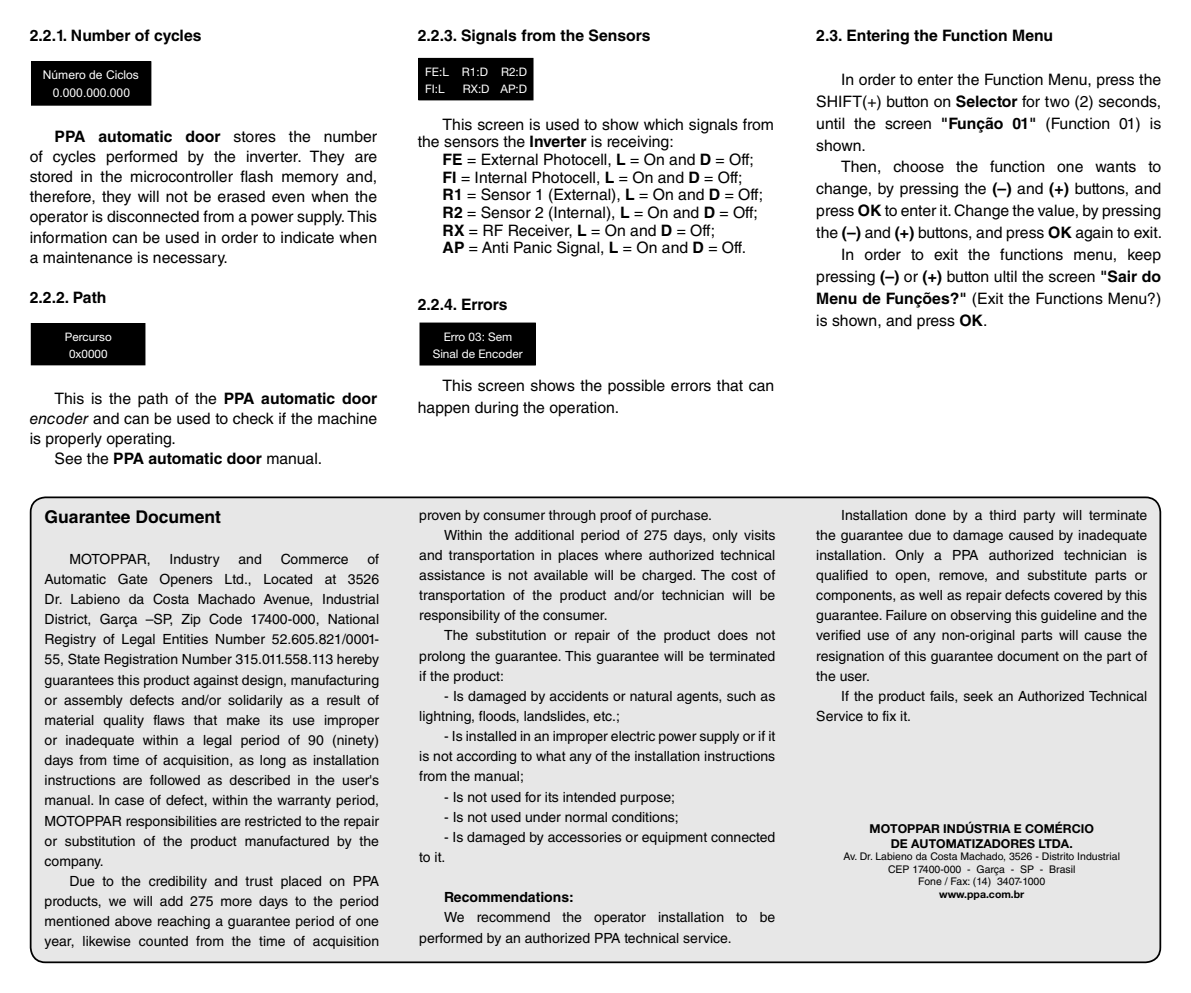
<style>
.page{position:relative;width:1191px;height:993px;background:#fff}
.page>*{position:absolute;margin:0;border:0;box-sizing:border-box;transform-origin:0 0}
.t1{font:700 17.5px "Helvetica LT Std";color:#000}
.t2{font:15.75px/21.9px "Helvetica LT Std";color:#000;text-align:justify}
.t3{font:700 15.75px "Helvetica LT Std";color:#000}
.t4{font:14px/20.1px "Helvetica LT Std";color:#000;text-align:justify}
.t5{font:700 14px "Helvetica LT Std";color:#000}
.t6{font:700 12.25px "Helvetica Neue LT Std";color:#000}
.t7{font:12.08px/18px "Arial";color:#fff;text-align:center}
.t8{font:11.72px/17.5px "Helvetica Neue LT Std";color:#fff;text-align:center}
.t9{font:10.5px "Helvetica LT Std";color:#000}
.t10{font:700 10.5px "Helvetica Neue LT Std";color:#000}
.s1{font-weight:700}
.s2{font-style:italic}
.s3{font-weight:400}
</style>
<div class="page">
<div style="left:31px;top:497px;width:1129px;height:464px;background:#e7e7e7;border-radius:15px"></div>
<div style="left:420px;top:323px;width:115px;height:42px;background:#000"></div>
<div style="left:419px;top:322px;width:117px;height:43px;border:1px solid #000"></div>
<div style="left:419px;top:58px;width:114px;height:42px;background:#000"></div>
<div style="left:31px;top:323px;width:114px;height:42px;background:#000"></div>
<div style="left:31px;top:62px;width:120px;height:43px;background:#000"></div>
<div style="left:31px;top:61px;width:120px;height:45px;border:1px solid #000"></div>
<p class="t3" style="left:30px;top:26px;width:173px">2.2.1. Number of cycles</p>
<p class="t7" style="left:43px;top:66px;width:98px">Número de Ciclos<br>0.000.000.000</p>
<p class="t2" style="left:30px;top:126px;width:349px;line-height:20.1px;text-indent:25px"><span class="s1">PPA automatic door</span> stores the number of cycles performed by the inverter. They are stored in the microcontroller flash memory and, therefore, they will not be erased even when the operator is disconnected from a power supply. This information can be used in order to indicate when a maintenance is necessary.</p>
<p class="t3" style="left:30px;top:288px;width:78px">2.2.2. Path</p>
<p class="t8" style="left:65px;top:328px;width:48px">Percurso<br>0x0000</p>
<p class="t2" style="left:30px;top:388px;width:349px;line-height:20.1px;text-indent:25px">This is the path of the <span class="s1">PPA automatic door </span><span class="s2">encoder</span> and can be used to check if the machine is properly operating.</p>
<p class="t3" style="left:55px;top:449px;width:269px"><span class="s3">See the</span> PPA automatic door <span class="s3">manual.</span></p>
<p class="t1" style="left:45px;top:506px;width:178px">Guarantee Document</p>
<p class="t4" style="left:69px;top:548px;width:83px">MOTOPPAR,</p>
<p class="t4" style="left:169px;top:548px;width:52px">Industry</p>
<p class="t4" style="left:238px;top:548px;width:25px">and</p>
<p class="t4" style="left:281px;top:548px;width:69px">Commerce</p>
<p class="t4" style="left:45px;top:548px;width:336px;text-indent:323px">of Automatic Gate Openers Ltd., Located at 3526<br>Dr. Labieno da Costa Machado Avenue, Industrial District, Garça –SP, Zip Code 17400-000, National Registry of Legal Entities Number 52.605.821/0001- 55, State Registration Number 315.011.558.113 hereby guarantees this product against design, manufacturing or assembly defects and/or solidarily as a result of material quality flaws that make its use improper or inadequate within a legal period of 90 (ninety) days from time of acquisition, as long as installation instructions are followed as described in the user's manual. In case of defect, within the warranty period, MOTOPPAR responsibilities are restricted to the repair or substitution of the product manufactured by the company.</p>
<p class="t4" style="left:45px;top:870px;width:336px;text-indent:25px">Due to the credibility and trust placed on PPA products, we will add 275 more days to the period mentioned above reaching a guarantee period of one year, likewise counted from the time of acquisition</p>
<p class="t3" style="left:418px;top:26px;width:234px">2.2.3. Signals from the Sensors</p>
<p class="t8" style="left:425px;top:63px;width:103px;text-align:left">FE:L R1:D R2:D<br>FI:L</p>
<p class="t8" style="left:463px;top:80px;width:66px">RX:D AP:D</p>
<p class="t2" style="left:418px;top:115px;width:358px;line-height:17.7px;text-indent:25px">This screen is used to show which signals from the sensors the <span class="s1">Inverter</span> is receiving:</p>
<p class="t2" style="left:442px;top:148px;width:313px"><span class="s1">FE</span> = External Photocell, <span class="s1">L</span> = On and <span class="s1">D</span> = Off;</p>
<p class="t2" style="left:442px;top:166px;width:301px"><span class="s1">FI</span> = Internal Photocell, <span class="s1">L</span> = On and <span class="s1">D</span> = Off;</p>
<p class="t2" style="left:442px;top:184px;width:322px"><span class="s1">R1</span> = Sensor 1 (External), <span class="s1">L</span> = On and <span class="s1">D</span> = Off;</p>
<p class="t2" style="left:442px;top:201px;width:317px"><span class="s1">R2</span> = Sensor 2 (Internal), <span class="s1">L</span> = On and <span class="s1">D</span> = Off;</p>
<p class="t2" style="left:442px;top:219px;width:274px"><span class="s1">RX</span> = RF Receiver, <span class="s1">L</span> = On and <span class="s1">D</span> = Off;</p>
<p class="t2" style="left:442px;top:237px;width:305px"><span class="s1">AP</span> = Anti Panic Signal, <span class="s1">L</span> = On and <span class="s1">D</span> = Off.</p>
<p class="t3" style="left:418px;top:295px;width:91px">2.2.4. Errors</p>
<p class="t8" style="left:433px;top:327px;width:91px">Erro 03: Sem<br>Sinal de Encoder</p>
<p class="t2" style="left:418px;top:374px;width:358px;text-indent:25px">This screen shows the possible errors that can happen during the operation.</p>
<p class="t4" style="left:419px;top:504px;width:294px">proven by consumer through proof of purchase.</p>
<p class="t4" style="left:419px;top:524px;width:357px;text-indent:25px">Within the additional period of 275 days, only visits and transportation in places where authorized technical assistance is not available will be charged. The cost of transportation of the product and/or technician will be responsibility of the consumer.</p>
<p class="t4" style="left:419px;top:625px;width:357px;text-indent:25px">The substitution or repair of the product does not prolong the guarantee. This guarantee will be terminated if the product:</p>
<p class="t4" style="left:419px;top:685px;width:357px;text-indent:25px">- Is damaged by accidents or natural agents, such as lightning, floods, landslides, etc.;</p>
<p class="t4" style="left:419px;top:726px;width:357px;text-indent:25px">- Is installed in an improper electric power supply or if it is not according to what any of the installation instructions from the manual;</p>
<p class="t4" style="left:444px;top:786px;width:232px">- Is not used for its intended purpose;</p>
<p class="t4" style="left:444px;top:806px;width:236px">- Is not used under normal conditions;</p>
<p class="t4" style="left:419px;top:826px;width:357px;text-indent:25px">- Is damaged by accessories or equipment connected to it.</p>
<p class="t5" style="left:444px;top:888px;width:131px">Recommendations:</p>
<p class="t4" style="left:419px;top:907px;width:357px;text-indent:25px">We recommend the operator installation to be performed by an authorized PPA technical service.</p>
<p class="t3" style="left:816px;top:26px;width:238px">2.3. Entering the Function Menu</p>
<p class="t2" style="left:816px;top:68px;width:346px;text-indent:25px">In order to enter the Function Menu, press the SHIFT(+) button on <span class="s1">Selector</span> for two (2) seconds, until the screen <span class="s1">"Função 01"</span> (Function 01) is shown.</p>
<p class="t2" style="left:816px;top:156px;width:347px;text-indent:25px">Then, choose the function one wants to change, by pressing the <span class="s1">(–)</span> and <span class="s1">(+)</span> buttons, and press <span class="s1">OK</span> to enter it. Change the value, by pressing the <span class="s1">(–)</span> and <span class="s1">(+)</span> buttons, and press <span class="s1">OK</span> again to exit.</p>
<p class="t2" style="left:816px;top:243px;width:346px;text-indent:25px">In order to exit the functions menu, keep pressing <span class="s1">(–)</span> or <span class="s1">(+)</span> button ultil the screen <span class="s1">"Sair do Menu de Funções?"</span> (Exit the Functions Menu?) is shown, and press <span class="s1">OK</span>.</p>
<p class="t4" style="left:816px;top:504px;width:332px;text-indent:25px">Installation done by a third party will terminate the guarantee due to damage caused by inadequate installation. Only a PPA authorized technician is qualified to open, remove, and substitute parts or components, as well as repair defects covered by this guarantee. Failure on observing this guideline and the verified use of any non-original parts will cause the resignation of this guarantee document on the part of the user.</p>
<p class="t4" style="left:816px;top:685px;width:332px;text-indent:25px">If the product fails, seek an Authorized Technical<br>Service to fix it.</p>
<p class="t6" style="left:869px;top:820px;width:226px">MOTOPPAR INDÚSTRIA E COMÉRCIO</p>
<p class="t6" style="left:890px;top:835px;width:183px">DE AUTOMATIZADORES LTDA.</p>
<p class="t9" style="left:843px;top:850px;width:278px">Av. Dr. Labieno da Costa Machado, 3526 - Distrito Industrial</p>
<p class="t9" style="left:888px;top:862px;width:189px">CEP 17400-000 - Garça - SP - Brasil</p>
<p class="t9" style="left:918px;top:875px;width:128px">Fone / Fax: (14) 3407-1000</p>
<p class="t10" style="left:939px;top:887px;width:87px">www.ppa.com.br</p>
</div>
